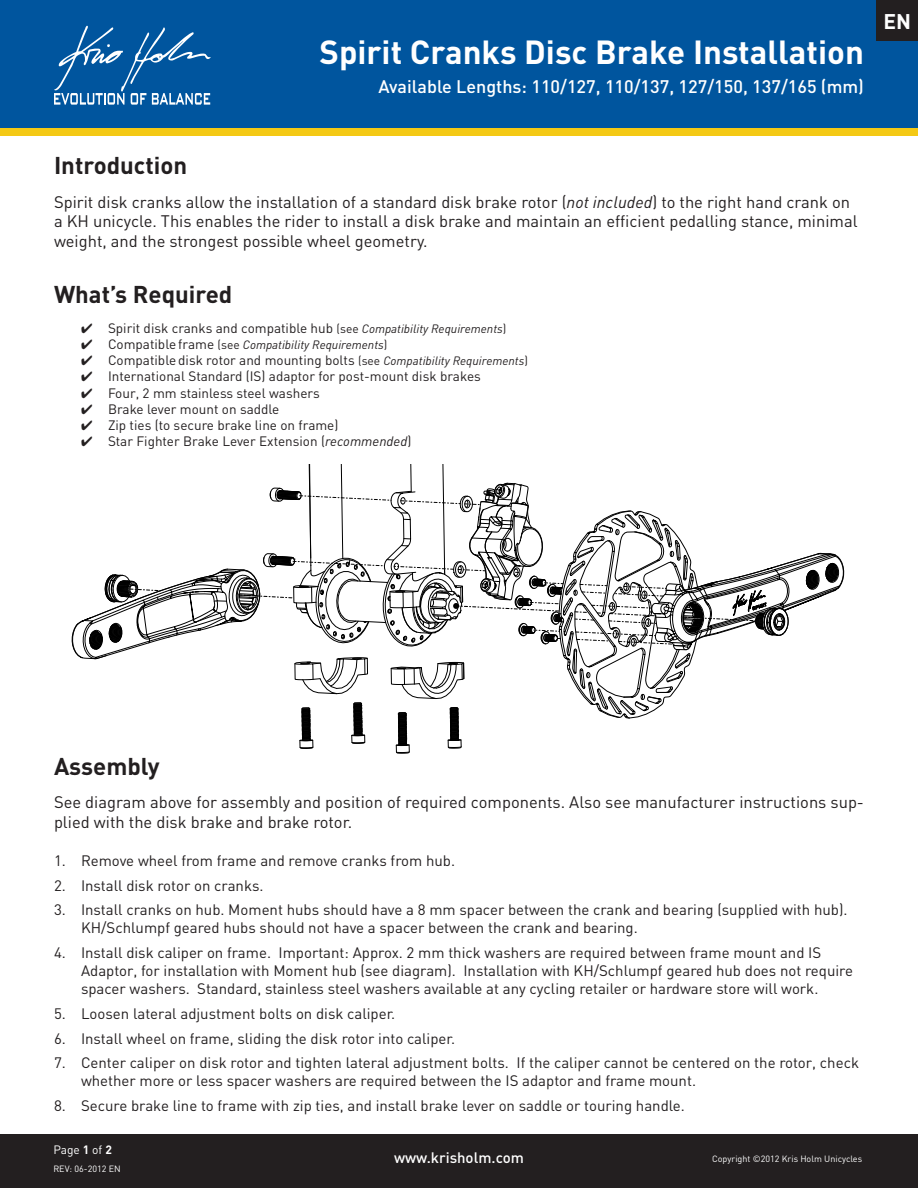
<style>
.page{position:relative;width:918px;height:1188px;background:#fff}
.page>*{position:absolute;margin:0;border:0;box-sizing:border-box;transform-origin:0 0}
.Document_Title{font:700 33px "DIN";color:#fff}
.Section_Title_1{font:700 24px "DIN";color:#231f20}
.t1{font:700 21px "DIN";color:#fff}
.Document_Sub-Title{font:500 18px "DIN";color:#fff}
.t2{font:16.5px/19.8px "DIN";color:#231f20}
.t3{font:15px/18px "DIN";color:#231f20}
.t4{font:500 15px "DIN";color:#fff}
.t5{font:13.5px "DIN";color:#231f20}
.t6{font:italic 12px "DIN";color:#231f20}
.t7{font:12px "DIN";color:#fff}
.t8{font:9px "DIN";color:#fff}
.s1{font-style:italic}
.s2{font-size:12px}
.s3{font-style:italic;font-size:12px}
.s4{font-style:normal;font-size:13.5px}
.s5{font-style:normal}
.s6{font-weight:700}
</style>
<div class="page">
<div style="left:0;top:1134px;width:918px;height:54px;background:#231f20"></div>
<div style="left:0;top:0;width:918px;height:134px;background:#00559e"></div>
<svg style="left:54px;top:25px;width:157px;height:80px"></svg>
<div style="left:0;top:129px;width:918px;height:7px;background:#f4c915"></div>
<div style="left:877px;top:0;width:41px;height:40px;background:#231f20"></div>
<svg style="left:71px;top:465px;width:774px;height:289px"></svg>
<p class="Document_Title" style="left:320px;top:30px;width:546px">Spirit Cranks Disc Brake Installation</p>
<p class="Document_Sub-Title" style="left:378px;top:75px;width:487px">Available Lengths: 110/127, 110/137, 127/150, 137/165 (mm)</p>
<p class="t1" style="left:883px;top:8px;width:29px">EN</p>
<p class="Section_Title_1" style="left:54px;top:150px;width:135px">Introduction</p>
<p class="t2" style="left:54px;top:192px;width:805px">Spirit disk cranks allow the installation of a standard disk brake rotor (<span class="s1">not included</span>) to the right hand crank on a KH unicycle. This enables the rider to install a disk brake and maintain an efficient pedalling stance, minimal weight, and the strongest possible wheel geometry.</p>
<p class="Section_Title_1" style="left:54px;top:279px;width:180px">What’s Required</p>
<p class="t5" style="left:81px;top:319px;width:427px">✔ Spirit disk cranks and compatible hub <span class="s2">(see</span> <span class="s3">Compatibility Requirements</span><span class="s2">)</span></p>
<p class="t6" style="left:81px;top:337px;width:308px">✔ <span class="s4">Compatible frame</span> <span class="s5">(see</span> Compatibility Requirements<span class="s5">)</span></p>
<p class="t5" style="left:81px;top:352px;width:449px">✔ Compatible disk rotor and mounting bolts <span class="s2">(see</span> <span class="s3">Compatibility Requirements</span><span class="s2">)</span></p>
<p class="t5" style="left:81px;top:368px;width:401px">✔ International Standard (IS) adaptor for post-mount disk brakes</p>
<p class="t5" style="left:81px;top:384px;width:240px">✔ Four, 2 mm stainless steel washers</p>
<p class="t5" style="left:81px;top:400px;width:200px">✔ Brake lever mount on saddle</p>
<p class="t5" style="left:81px;top:417px;width:259px">✔ Zip ties (to secure brake line on frame)</p>
<p class="t5" style="left:81px;top:433px;width:332px">✔ Star Fighter Brake Lever Extension (<span class="s1">recommended</span>)</p>
<p class="Section_Title_1" style="left:54px;top:751px;width:107px">Assembly</p>
<p class="t2" style="left:54px;top:792px;width:811px">See diagram above for assembly and position of required components. Also see manufacturer instructions sup&shy;plied with the disk brake and brake rotor.</p>
<p class="t3" style="left:54px;top:851px;width:403px">1. Remove wheel from frame and remove cranks from hub.</p>
<p class="t3" style="left:54px;top:876px;width:211px">2. Install disk rotor on cranks.</p>
<p class="t3" style="left:81px;top:901px;width:768px;text-indent:-27px">3. Install cranks on hub. Moment hubs should have a 8 mm spacer between the crank and bearing (supplied with hub).<br>KH/Schlumpf geared hubs should not have a spacer between the crank and bearing.</p>
<p class="t3" style="left:81px;top:943px;width:774px;text-indent:-27px">4. Install disk caliper on frame. Important: Approx. 2 mm thick washers are required between frame mount and IS<br>Adaptor, for installation with Moment hub (see diagram). Installation with KH/Schlumpf geared hub does not require spacer washers. Standard, stainless steel washers available at any cycling retailer or hardware store will work.</p>
<p class="t3" style="left:54px;top:1004px;width:343px">5. Loosen lateral adjustment bolts on disk caliper.</p>
<p class="t3" style="left:54px;top:1029px;width:403px">6. Install wheel on frame, sliding the disk rotor into caliper.</p>
<p class="t3" style="left:81px;top:1054px;width:780px;text-indent:-27px">7. Center caliper on disk rotor and tighten lateral adjustment bolts. If the caliper cannot be centered on the rotor, check whether more or less spacer washers are required between the IS adaptor and frame mount.</p>
<p class="t3" style="left:54px;top:1096px;width:632px">8. Secure brake line to frame with zip ties, and install brake lever on saddle or touring handle.</p>
<p class="t7" style="left:53px;top:1143px;width:60px">Page <span class="s6">1</span> of <span class="s6">2</span></p>
<p class="t8" style="left:53px;top:1164px;width:69px">REV: 06-2012 EN</p>
<p class="t4" style="left:394px;top:1148px;width:131px">www.krisholm.com</p>
<p class="t8" style="left:712px;top:1153px;width:152px">Copyright ©2012 Kris Holm Unicycles</p>
</div>
